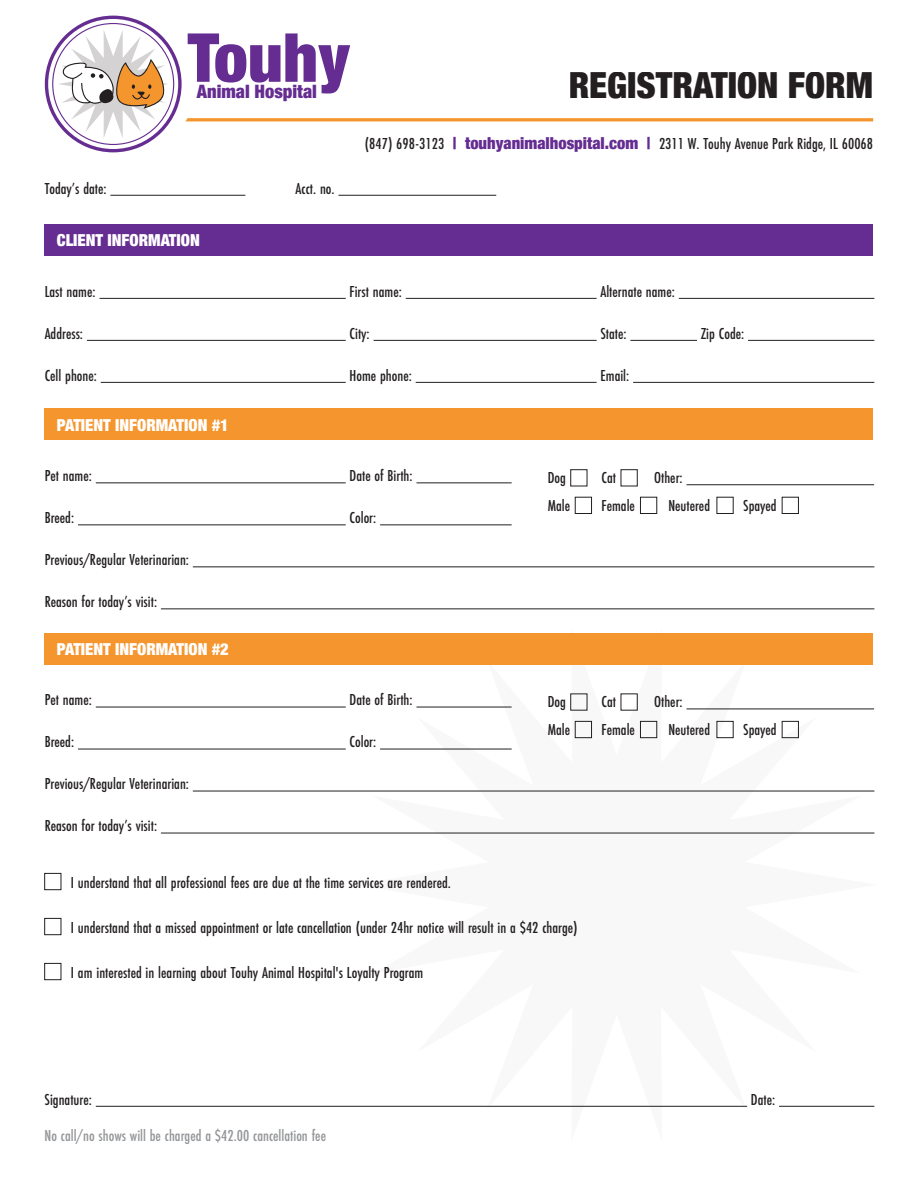
<style>
.page{position:relative;width:918px;height:1188px;background:#fff}
.page>*{position:absolute;margin:0;border:0;box-sizing:border-box;transform-origin:0 0}
.t1{font:900 condensed 67.65px "Helvetica Neue";color:#652d91}
.t2{font:900 condensed 36px "Helvetica Neue";color:#231f20}
.t3{font:900 condensed 18.45px "Helvetica Neue";color:#652d91}
.t4{font:500 16.5px "Futura PT Cond";color:#231f20}
.t5{font:900 condensed 16.5px "Helvetica Neue";color:#fff}
.t6{font:500 16.5px "Futura PT Cond";color:#939598}
.s1{font-family:"Helvetica Neue";font-weight:900;font-stretch:condensed;color:#652d91}
</style>
<div class="page">
<div style="left:45px;top:224px;width:828px;height:32px;background:#652d91"></div>
<svg style="left:356px;top:664px;width:519px;height:443px"></svg>
<hr style="left:110px;top:195px;width:135px;height:1px;background:#231f20">
<hr style="left:338px;top:195px;width:158px;height:1px;background:#231f20">
<hr style="left:100px;top:298px;width:246px;height:1px;background:#231f20">
<hr style="left:406px;top:298px;width:191px;height:1px;background:#231f20">
<hr style="left:679px;top:298px;width:195px;height:1px;background:#231f20">
<hr style="left:87px;top:340px;width:259px;height:1px;background:#231f20">
<hr style="left:374px;top:340px;width:223px;height:1px;background:#231f20">
<hr style="left:630px;top:340px;width:67px;height:1px;background:#231f20">
<hr style="left:748px;top:340px;width:126px;height:1px;background:#231f20">
<hr style="left:101px;top:382px;width:245px;height:1px;background:#231f20">
<hr style="left:416px;top:382px;width:181px;height:1px;background:#231f20">
<hr style="left:633px;top:382px;width:241px;height:1px;background:#231f20">
<hr style="left:96px;top:482px;width:250px;height:1px;background:#231f20">
<hr style="left:416px;top:482px;width:96px;height:1px;background:#231f20">
<hr style="left:78px;top:524px;width:268px;height:1px;background:#231f20">
<hr style="left:380px;top:524px;width:132px;height:1px;background:#231f20">
<hr style="left:193px;top:566px;width:681px;height:1px;background:#231f20">
<hr style="left:161px;top:608px;width:713px;height:1px;background:#231f20">
<svg style="left:45px;top:16px;width:828px;height:136px"></svg>
<div style="left:45px;top:409px;width:828px;height:31px;background:#f5952d"></div>
<hr style="left:687px;top:484px;width:187px;height:1px;background:#231f20">
<div style="left:570px;top:469px;width:17px;height:17px;border:1px solid #231f20"></div>
<div style="left:621px;top:469px;width:17px;height:17px;border:1px solid #231f20"></div>
<div style="left:575px;top:497px;width:17px;height:17px;border:1px solid #231f20"></div>
<div style="left:640px;top:497px;width:17px;height:17px;border:1px solid #231f20"></div>
<div style="left:782px;top:497px;width:17px;height:17px;border:1px solid #231f20"></div>
<hr style="left:96px;top:707px;width:250px;height:1px;background:#231f20">
<hr style="left:416px;top:707px;width:96px;height:1px;background:#231f20">
<hr style="left:78px;top:749px;width:268px;height:1px;background:#231f20">
<hr style="left:380px;top:749px;width:132px;height:1px;background:#231f20">
<hr style="left:193px;top:791px;width:681px;height:1px;background:#231f20">
<hr style="left:161px;top:833px;width:713px;height:1px;background:#231f20">
<hr style="left:96px;top:1106px;width:651px;height:1px;background:#231f20">
<hr style="left:779px;top:1106px;width:95px;height:1px;background:#231f20">
<div style="left:45px;top:633px;width:828px;height:31px;background:#f5952d"></div>
<hr style="left:687px;top:709px;width:187px;height:1px;background:#231f20">
<div style="left:575px;top:721px;width:17px;height:17px;border:1px solid #231f20"></div>
<div style="left:44px;top:873px;width:17px;height:17px;border:1px solid #231f20"></div>
<div style="left:44px;top:918px;width:17px;height:17px;border:1px solid #231f20"></div>
<div style="left:640px;top:721px;width:17px;height:17px;border:1px solid #231f20"></div>
<div style="left:717px;top:721px;width:17px;height:17px;border:1px solid #231f20"></div>
<div style="left:782px;top:721px;width:17px;height:17px;border:1px solid #231f20"></div>
<div style="left:44px;top:963px;width:17px;height:17px;border:1px solid #231f20"></div>
<h1 class="t1" style="left:188px;top:2px;width:163px">Touhy</h1>
<p class="t3" style="left:197px;top:77px;width:122px">Animal Hospital</p>
<p class="t4" style="left:45px;top:178px;width:63px">Today’s date:</p>
<p class="t4" style="left:296px;top:178px;width:41px">Acct. no.</p>
<p class="t5" style="left:57px;top:227px;width:144px">CLIENT INFORMATION</p>
<h2 class="t2" style="left:569px;top:56px;width:306px">REGISTRATION FORM</h2>
<p class="t4" style="left:365px;top:134px;width:510px">(847) 698-3123 <span class="s1">| touhyanimalhospital.com |</span> 2311 W. Touhy Avenue Park Ridge, IL 60068</p>
<p class="t4" style="left:45px;top:282px;width:53px">Last name:</p>
<p class="t4" style="left:350px;top:282px;width:54px">First name:</p>
<p class="t4" style="left:600px;top:282px;width:76px">Alternate name:</p>
<p class="t4" style="left:45px;top:324px;width:40px">Address:</p>
<p class="t4" style="left:350px;top:324px;width:22px">City:</p>
<p class="t4" style="left:600px;top:324px;width:28px">State:</p>
<p class="t4" style="left:701px;top:324px;width:45px">Zip Code:</p>
<p class="t4" style="left:45px;top:366px;width:54px">Cell phone:</p>
<p class="t4" style="left:350px;top:366px;width:64px">Home phone:</p>
<p class="t4" style="left:600px;top:366px;width:30px">Email:</p>
<p class="t5" style="left:57px;top:411px;width:174px">PATIENT INFORMATION #1</p>
<p class="t4" style="left:45px;top:466px;width:49px">Pet name:</p>
<p class="t4" style="left:350px;top:466px;width:65px">Date of Birth:</p>
<p class="t4" style="left:45px;top:508px;width:31px">Breed:</p>
<p class="t4" style="left:350px;top:508px;width:28px">Color:</p>
<p class="t4" style="left:45px;top:550px;width:146px">Previous/Regular Veterinarian:</p>
<p class="t4" style="left:45px;top:592px;width:114px">Reason for today’s visit:</p>
<p class="t5" style="left:57px;top:635px;width:174px">PATIENT INFORMATION #2</p>
<p class="t4" style="left:45px;top:690px;width:49px">Pet name:</p>
<p class="t4" style="left:350px;top:690px;width:65px">Date of Birth:</p>
<p class="t4" style="left:45px;top:732px;width:31px">Breed:</p>
<p class="t4" style="left:350px;top:732px;width:28px">Color:</p>
<p class="t4" style="left:45px;top:774px;width:146px">Previous/Regular Veterinarian:</p>
<p class="t4" style="left:45px;top:816px;width:114px">Reason for today’s visit:</p>
<p class="t4" style="left:548px;top:468px;width:20px">Dog</p>
<p class="t4" style="left:602px;top:468px;width:16px">Cat</p>
<p class="t4" style="left:654px;top:468px;width:30px">Other:</p>
<p class="t4" style="left:548px;top:495px;width:24px">Male</p>
<p class="t4" style="left:602px;top:495px;width:35px">Female</p>
<p class="t4" style="left:668px;top:495px;width:43px">Neutered</p>
<p class="t4" style="left:743px;top:495px;width:35px">Spayed</p>
<p class="t4" style="left:548px;top:692px;width:20px">Dog</p>
<p class="t4" style="left:602px;top:692px;width:16px">Cat</p>
<p class="t4" style="left:654px;top:692px;width:30px">Other:</p>
<p class="t4" style="left:548px;top:720px;width:24px">Male</p>
<p class="t4" style="left:602px;top:720px;width:35px">Female</p>
<p class="t4" style="left:668px;top:720px;width:43px">Neutered</p>
<p class="t4" style="left:743px;top:720px;width:35px">Spayed</p>
<p class="t4" style="left:71px;top:873px;width:381px">I understand that all professional fees are due at the time services are rendered.</p>
<p class="t4" style="left:71px;top:918px;width:508px">I understand that a missed appointment or late cancellation (under 24hr notice will result in a $42 charge)</p>
<p class="t4" style="left:71px;top:963px;width:354px">I am interested in learning about Touhy Animal Hospital's Loyalty Program</p>
<p class="t4" style="left:45px;top:1090px;width:49px">Signature:</p>
<p class="t6" style="left:45px;top:1126px;width:283px">No call/no shows will be charged a $42.00 cancellation fee</p>
<p class="t4" style="left:751px;top:1089px;width:26px">Date:</p>
</div>
